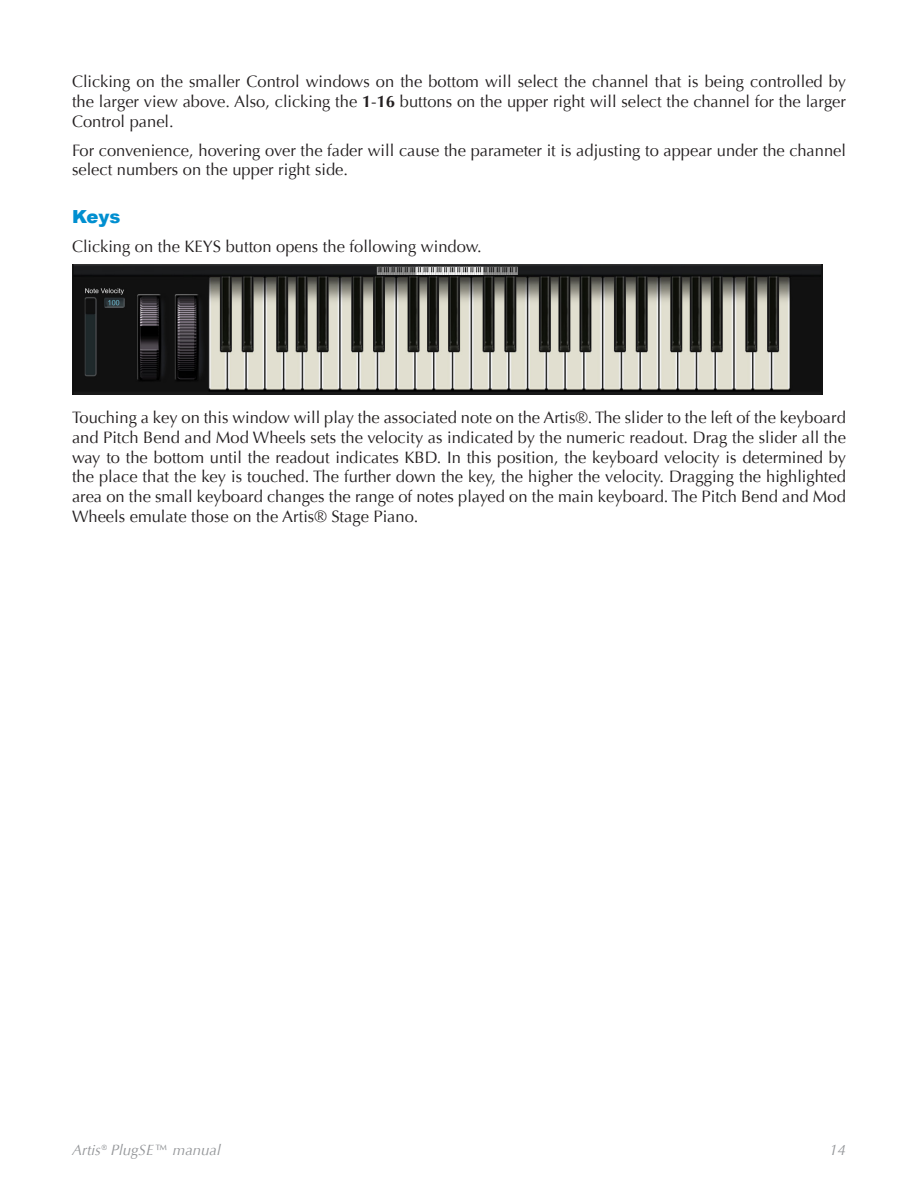
<style>
.page{position:relative;width:918px;height:1188px;background:#fff}
.page>*{position:absolute;margin:0;border:0;box-sizing:border-box;transform-origin:0 0}
.Head_2{font:900 18px "Arial";color:#008fd0}
.Body_Text{font:16.5px/19.8px "Optima";color:#231f20;text-align:justify}
.t1{font:italic 15px "Optima";color:#939598}
.s1{font-weight:700}
</style>
<div class="page">
<img style="left:72px;top:264px;width:750px;height:130px">
<p class="Body_Text" style="left:72px;top:72px;width:776px">Clicking on the smaller Control windows on the bottom will select the channel that is being controlled by the larger view above. Also, clicking the <span class="s1">1</span>-<span class="s1">16</span> buttons on the upper right will select the channel for the larger Control panel.</p>
<p class="Body_Text" style="left:72px;top:140px;width:776px">For convenience, hovering over the fader will cause the parameter it is adjusting to appear under the channel select numbers on the upper right side.</p>
<p class="Head_2" style="left:72px;top:204px;width:50px">Keys</p>
<p class="Body_Text" style="left:72px;top:237px;width:411px">Clicking on the KEYS button opens the following window.</p>
<p class="Body_Text" style="left:72px;top:408px;width:776px">Touching a key on this window will play the associated note on the Artis®. The slider to the left of the keyboard and Pitch Bend and Mod Wheels sets the velocity as indicated by the numeric readout. Drag the slider all the way to the bottom until the readout indicates KBD. In this position, the keyboard velocity is determined by the place that the key is touched. The further down the key, the higher the velocity. Dragging the highlighted area on the small keyboard changes the range of notes played on the main keyboard. The Pitch Bend and Mod Wheels emulate those on the Artis® Stage Piano.</p>
<p class="t1" style="left:72px;top:1141px;width:150px">Artis® PlugSE™ manual</p>
<p class="t1" style="left:829px;top:1141px;width:18px">14</p>
</div>
